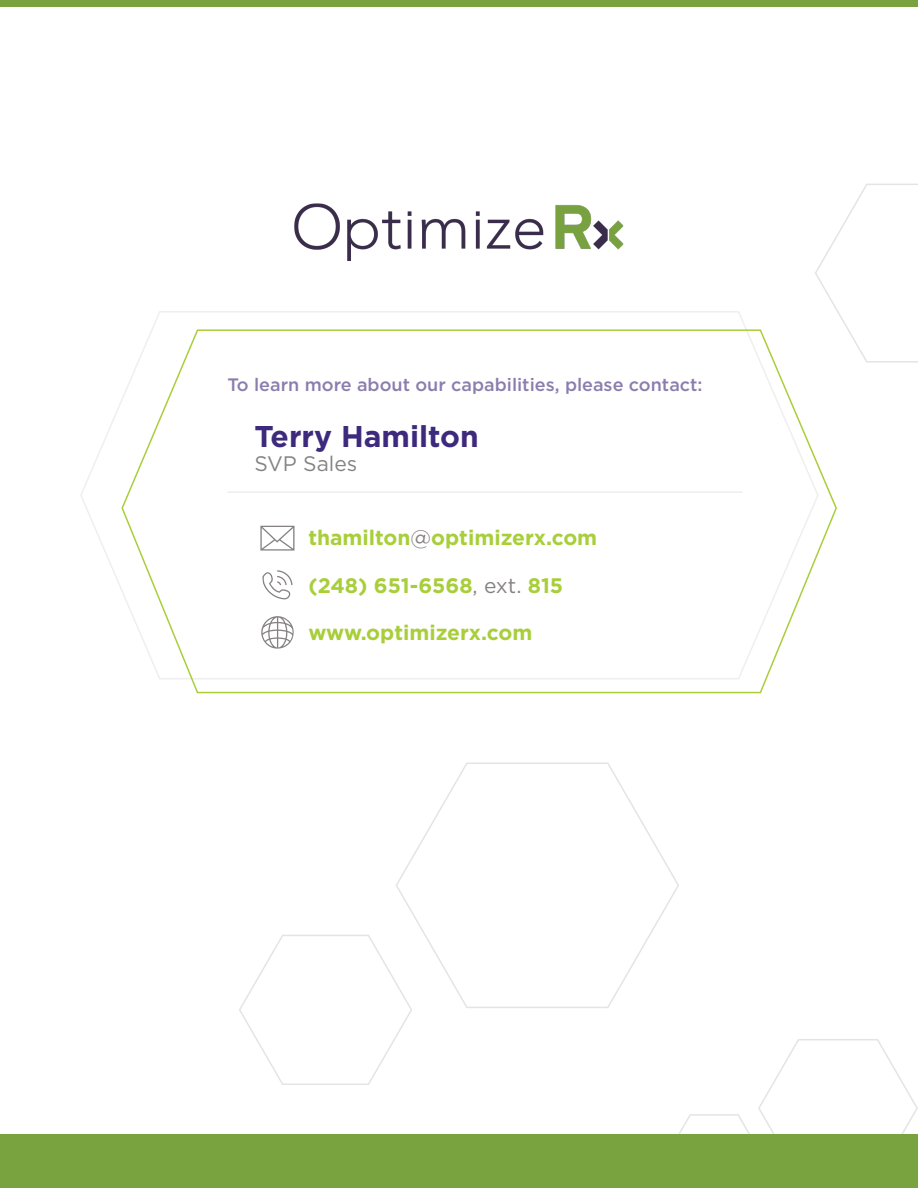
<style>
.page{position:relative;width:918px;height:1188px;background:#fff}
.page>*{position:absolute;margin:0;border:0;box-sizing:border-box;transform-origin:0 0}
.Header_2{font:700 30px "Gotham";color:#3d2a7d}
.Body_Copy_1{font:700 21px "Gotham";color:#a8ce3a}
.t1{font:21px "Gotham";color:#858184}
.Body_Copy_1-2{font:500 18px "Gotham";color:#8b7dae}
.s1{font-weight:400;color:#858184}
</style>
<div class="page">
<div style="left:0;top:1134px;width:918px;height:54px;background:#79a33f"></div>
<div style="left:0;top:0;width:918px;height:7px;background:#79a33f"></div>
<svg style="left:678px;top:1039px;width:240px;height:95px"></svg>
<svg style="left:121px;top:328px;width:716px;height:366px"></svg>
<hr style="left:227px;top:491px;width:515px;height:2px;background:#ededec">
<svg style="left:260px;top:616px;width:34px;height:34px"></svg>
<svg style="left:260px;top:526px;width:35px;height:25px"></svg>
<svg style="left:261px;top:570px;width:32px;height:29px"></svg>
<svg style="left:396px;top:762px;width:283px;height:246px"></svg>
<svg style="left:239px;top:933px;width:174px;height:152px"></svg>
<svg style="left:814px;top:183px;width:104px;height:180px"></svg>
<img style="left:294px;top:203px;width:330px;height:57px">
<p class="Body_Copy_1-2" style="left:227px;top:373px;width:477px">To learn more about our capabilities, please contact:</p>
<p class="Header_2" style="left:254px;top:419px;width:226px">Terry Hamilton</p>
<p class="t1" style="left:254px;top:450px;width:104px">SVP Sales</p>
<p class="Body_Copy_1" style="left:308px;top:526px;width:290px">thamilton<span class="s1">@</span>optimizerx.com</p>
<p class="Body_Copy_1" style="left:308px;top:573px;width:256px">(248) 651-6568<span class="s1">, ext.</span> 815</p>
<p class="Body_Copy_1" style="left:308px;top:620px;width:225px">www.optimizerx.com</p>
</div>
